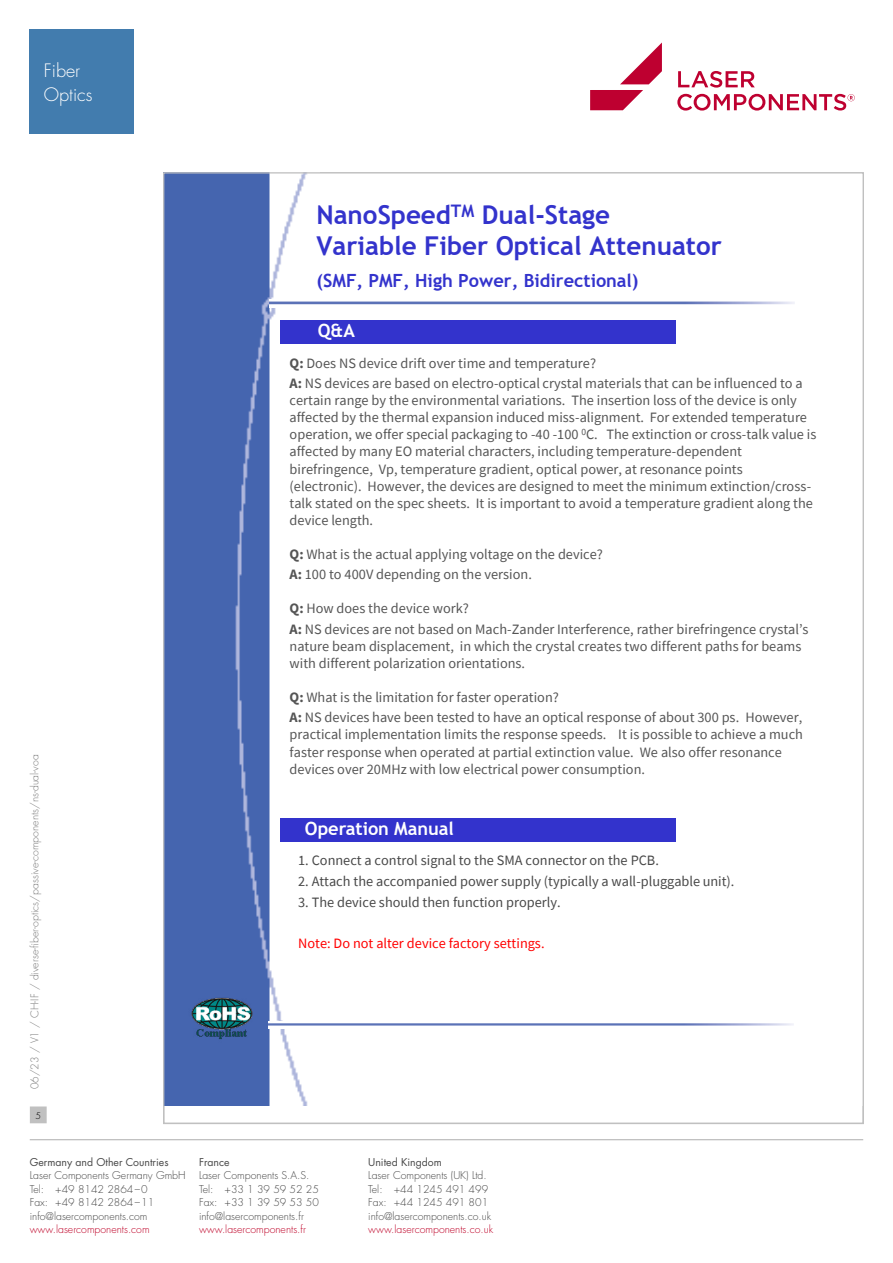
<style>
.page{position:relative;width:893px;height:1263px;background:#fff}
.page>*{position:absolute;margin:0;border:0;box-sizing:border-box;transform-origin:0 0}
.t1{font:700 25.95px/31px "Trebuchet MS";color:#33c}
.t2{font:700 18.15px "Trebuchet MS";color:#33c}
.t3{font:700 18.15px "Trebuchet MS";color:#fff}
.t4{font:300 18px/24px "Futura Std";color:#fff}
.t5{font:14.4px "Source Sans Pro";color:#555}
.t6{font:14.25px/17.1px "Source Sans Pro";color:#555}
.t7{font:14.25px "Source Sans Pro";color:#484848}
.t8{font:14.25px "Source Sans Pro";color:#f00}
.t9{font:300 10.5px/13.5px "Futura Std";color:#484848}
.t10{font:300 10.5px "Futura Std";color:#be0027}
.t11{font:300 10.5px "Futura Std";color:#7c7c7c}
.t12{font:10.5px "Futura Std";color:#484848}
.t13{font:300 9px "Futura Std";color:#000}
.s1{font-weight:700}
</style>
<div class="page">
<hr style="left:30px;top:1139px;width:833px;height:1px;background:#c0c0c0">
<div style="left:31px;top:1107px;width:15px;height:16px;background:#c0c0c0"></div>
<div style="left:30px;top:1106px;width:17px;height:17px;border:1px solid #c0c0c0"></div>
<svg style="left:677px;top:71px;width:178px;height:40px"></svg>
<svg style="left:590px;top:43px;width:72px;height:67px"></svg>
<img style="left:165px;top:174px;width:143px;height:931px">
<img style="left:270px;top:299px;width:524px;height:9px">
<img style="left:280px;top:1021px;width:513px;height:8px">
<img style="left:165px;top:973px;width:115px;height:80px">
<div style="left:280px;top:320px;width:396px;height:24px;background:#33c"></div>
<div style="left:280px;top:818px;width:396px;height:24px;background:#33c"></div>
<div style="left:30px;top:30px;width:104px;height:104px;background:#427cae"></div>
<p class="t4" style="left:44px;top:59px;width:50px">Fiber<br>Optics</p>
<p class="t11" style="left:28px;top:1089px;width:336px;rotate:-90deg">06/23 / V1 / CH-IF / diverse-fiber-optics/passive-components/ns-dual-voa</p>
<p class="t13" style="left:35px;top:1110px;width:7px">5</p>
<h1 class="t1" style="left:316px;top:200px;width:407px">NanoSpeed<sup>TM</sup> Dual-Stage<br>Variable Fiber Optical Attenuator</h1>
<p class="t2" style="left:316px;top:269px;width:324px">(SMF, PMF, High Power, Bidirectional)</p>
<p class="t3" style="left:318px;top:319px;width:39px">Q&amp;A</p>
<p class="t6" style="left:290px;top:353px;width:515px;line-height:20.2px"><span class="s1">Q:</span> Does NS device drift over time and temperature?<br><span class="s1">A:</span> NS devices are based on electro-optical crystal materials that can be influenced to a</p>
<p class="t6" style="left:290px;top:392px;width:528px">certain range by the environmental variations. The insertion loss of the device is only affected by the thermal expansion induced miss-alignment. For extended temperature operation, we offer special packaging to -40 -100 <sup>0</sup>C. The extinction or cross-talk value is affected by many EO material characters, including temperature-dependent birefringence, Vp, temperature gradient, optical power, at resonance points (electronic). However, the devices are designed to meet the minimum extinction/cross&shy;talk stated on the spec sheets. It is important to avoid a temperature gradient along the device length.</p>
<p class="t6" style="left:290px;top:544px;width:315px;line-height:20.2px"><span class="s1">Q:</span> What is the actual applying voltage on the device?<br><span class="s1">A:</span> 100 to 400V depending on the version.</p>
<p class="t6" style="left:290px;top:598px;width:520px;line-height:20.2px"><span class="s1">Q:</span> How does the device work?<br><span class="s1">A:</span> NS devices are not based on Mach-Zander Interference, rather birefringence crystal’s</p>
<p class="t6" style="left:290px;top:637px;width:513px">nature beam displacement, in which the crystal creates two different paths for beams with different polarization orientations.</p>
<p class="t6" style="left:290px;top:689px;width:271px"><span class="s1">Q:</span> What is the limitation for faster operation?</p>
<p class="t5" style="left:290px;top:708px;width:514px"><span class="s1">A:</span> NS devices have been tested to have an optical response of about 300 ps. However,</p>
<p class="t6" style="left:290px;top:726px;width:515px">practical implementation limits the response speeds. It is possible to achieve a much faster response when operated at partial extinction value. We also offer resonance devices over 20MHz with low electrical power consumption.</p>
<p class="t3" style="left:305px;top:817px;width:150px">Operation Manual</p>
<p class="t7" style="left:298px;top:852px;width:362px">1. Connect a control signal to the SMA connector on the PCB.</p>
<p class="t7" style="left:298px;top:872px;width:438px">2. Attach the accompanied power supply (typically a wall-pluggable unit).</p>
<p class="t7" style="left:298px;top:893px;width:264px">3. The device should then function properly.</p>
<p class="t8" style="left:298px;top:934px;width:248px">Note: Do not alter device factory settings.</p>
<p class="t12" style="left:30px;top:1155px;width:140px">Germany and Other Countries</p>
<p class="t9" style="left:30px;top:1169px;width:157px">Laser Components Germany GmbH<br>Tel: +49 8142 2864–0<br>Fax: +49 8142 2864–11 info@lasercomponents.com</p>
<p class="t10" style="left:30px;top:1223px;width:121px">www.lasercomponents.com</p>
<p class="t12" style="left:199px;top:1155px;width:32px">France</p>
<p class="t9" style="left:199px;top:1169px;width:121px">Laser Components S.A.S.<br>Tel: +33 1 39 59 52 25<br>Fax: +33 1 39 59 53 50 info@lasercomponents.fr</p>
<p class="t10" style="left:199px;top:1223px;width:108px">www.lasercomponents.fr</p>
<p class="t12" style="left:368px;top:1155px;width:75px">United Kingdom</p>
<p class="t9" style="left:368px;top:1169px;width:124px">Laser Components (UK) Ltd.<br>Tel: +44 1245 491 499<br>Fax: +44 1245 491 801 info@lasercomponents.co.uk</p>
<p class="t10" style="left:368px;top:1223px;width:126px">www.lasercomponents.co.uk</p>
</div>
